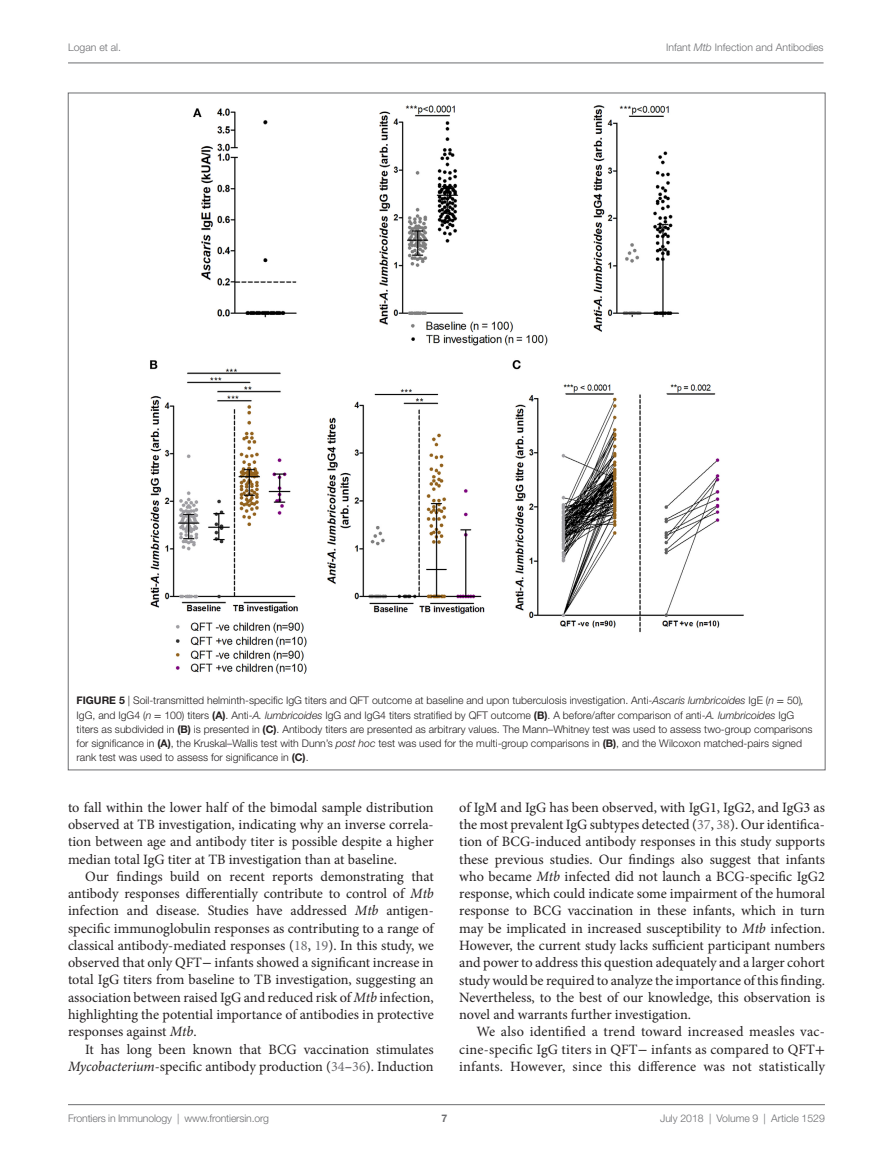
<style>
.page{position:relative;width:893px;height:1170px;background:#fff}
.page>*{position:absolute;margin:0;border:0;box-sizing:border-box;transform-origin:0 0}
.t1{font:14.25px/17.2px "Minion Pro";color:#231f20;text-align:justify}
.t2{font:300 10.5px/14.2px "Helvetica Neue LT Std";color:#231f20}
.t3{font:300 10.5px "Helvetica Neue LT Std";color:#6c6d70}
.t4{font:700 10.5px "Helvetica Neue LT Std";color:#6c6d70}
.s1{font-style:italic}
.s2{font-weight:700}
.s3{font-family:"STIX General";font-weight:400}
.s4{color:#6c6d70}
.s5{font-family:"STIX General"}
</style>
<div class="page">
<img style="left:150px;top:105px;width:594px;height:569px">
<hr style="left:68px;top:1104px;width:757px;height:1px;background:#6c6d70">
<hr style="left:68px;top:63px;width:755px;height:1px;background:#6c6d70">
<p class="t3" style="left:68px;top:41px;width:55px">Logan et al.</p>
<p class="t3" style="left:666px;top:41px;width:159px">Infant <span class="s1">Mtb</span> Infection and Antibodies</p>
<p class="t2" style="left:77px;top:693px;width:737px"><span class="s2">FIGURE 5</span> | Soil-transmitted helminth-specific IgG titers and QFT outcome at baseline and upon tuberculosis investigation. Anti-<span class="s1">Ascaris lumbricoides</span> IgE (<span class="s1">n</span> <span class="s3">=</span> 50)<span class="s1">, </span>IgG, and IgG4 (<span class="s1">n</span> <span class="s3">=</span> 100) titers <span class="s2">(A)</span>. Anti-<span class="s1">A. lumbricoides</span> IgG and IgG4 titers stratified by QFT outcome <span class="s2">(B)</span>. A before/after comparison of anti-<span class="s1">A. lumbricoides</span> IgG titers as subdivided in <span class="s2">(B)</span> is presented in <span class="s2">(C)</span>. Antibody titers are presented as arbitrary values. The Mann–Whitney test was used to assess two-group comparisons for significance in <span class="s2">(A)</span>, the Kruskal–Wallis test with Dunn’s <span class="s1">post hoc</span> test was used for the multi-group comparisons in <span class="s2">(B)</span>, and the Wilcoxon matched-pairs signed rank test was used to assess for significance in <span class="s2">(C)</span>.</p>
<p class="t1" style="left:68px;top:798px;width:367px">to fall within the lower half of the bimodal sample distribution observed at TB investigation, indicating why an inverse correla&shy;tion between age and antibody titer is possible despite a higher median total IgG titer at TB investigation than at baseline.</p>
<p class="t1" style="left:68px;top:867px;width:367px;text-indent:17px">Our findings build on recent reports demonstrating that antibody responses differentially contribute to control of <span class="s1">Mtb </span>infection and disease. Studies have addressed <span class="s1">Mtb</span> antigen&shy;specific immunoglobulin responses as contributing to a range of classical antibody-mediated responses (<span class="s4">18</span>, <span class="s4">19</span>). In this study, we observed that only QFT<span class="s5">−</span> infants showed a significant increase in total IgG titers from baseline to TB investigation, suggesting an association between raised IgG and reduced risk of <span class="s1">Mtb</span> infection, highlighting the potential importance of antibodies in protective responses against <span class="s1">Mtb</span>.</p>
<p class="t1" style="left:68px;top:1040px;width:367px;text-align:right">It has long been known that BCG vaccination stimulates<br><span class="s1">Mycobacterium</span>-specific antibody production (<span class="s4">34</span>–<span class="s4">36</span>). Induction</p>
<p class="t1" style="left:459px;top:798px;width:367px">of IgM and IgG has been observed, with IgG1, IgG2, and IgG3 as the most prevalent IgG subtypes detected (<span class="s4">37</span>, <span class="s4">38</span>). Our identifica&shy;tion of BCG-induced antibody responses in this study supports these previous studies. Our findings also suggest that infants who became <span class="s1">Mtb</span> infected did not launch a BCG-specific IgG2 response, which could indicate some impairment of the humoral response to BCG vaccination in these infants, which in turn may be implicated in increased susceptibility to <span class="s1">Mtb</span> infection.<br>However, the current study lacks sufficient participant numbers and power to address this question adequately and a larger cohort study would be required to analyze the importance of this finding.<br>Nevertheless, to the best of our knowledge, this observation is novel and warrants further investigation.</p>
<p class="t1" style="left:459px;top:1023px;width:367px;text-indent:17px">We also identified a trend toward increased measles vac&shy;cine-specific IgG titers in QFT<span class="s5">−</span> infants as compared to QFT<span class="s5">+ </span>infants. However, since this difference was not statistically</p>
<p class="t3" style="left:68px;top:1111px;width:203px">Frontiers in Immunology | www.frontiersin.org</p>
<p class="t3" style="left:660px;top:1111px;width:166px">July 2018 | Volume 9 | Article 1529</p>
<p class="t4" style="left:441px;top:1111px;width:7px">7</p>
</div>
